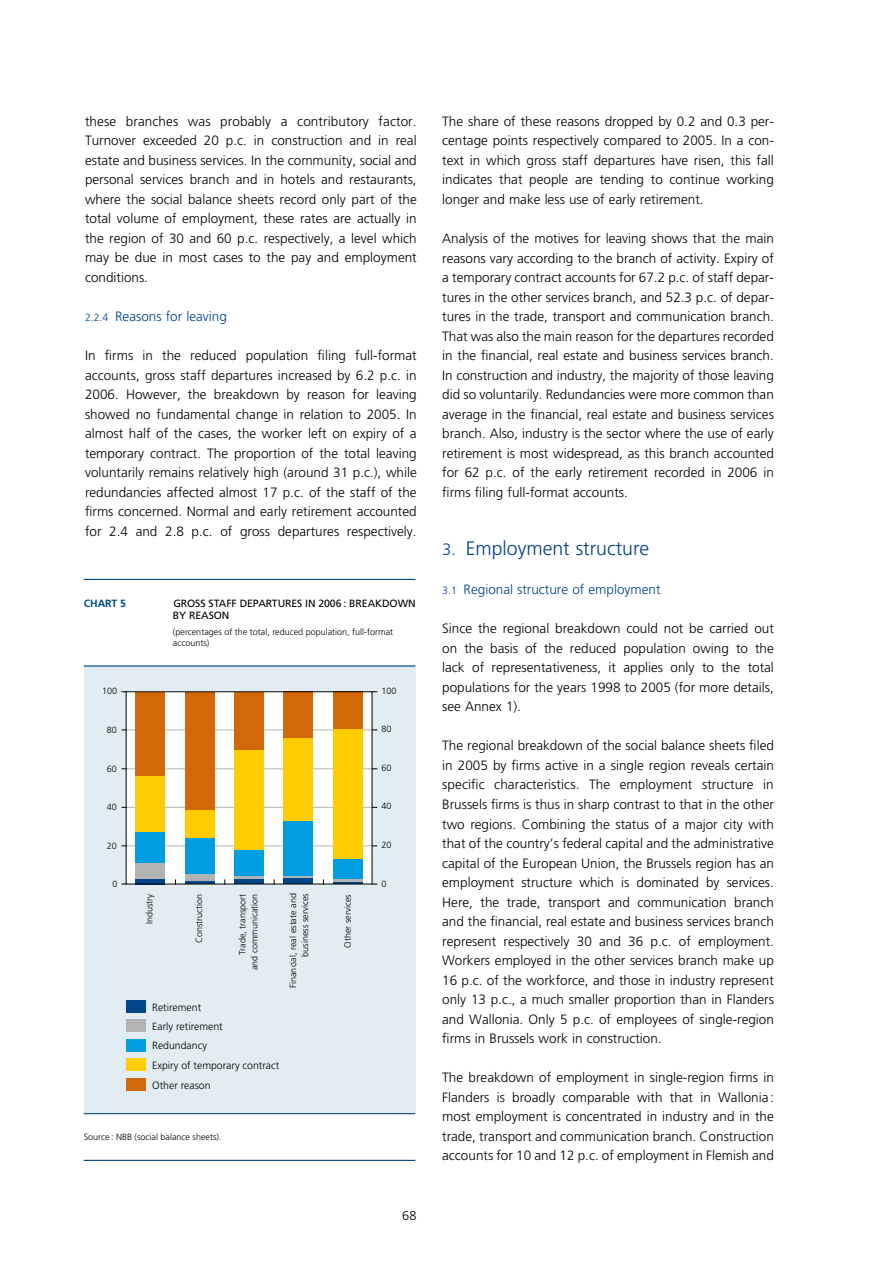
<style>
.page{position:relative;width:893px;height:1263px;background:#fff}
.page>*{position:absolute;margin:0;border:0;box-sizing:border-box;transform-origin:0 0}
.t1{font:300 19.5px "Frutiger LT";color:#00418a}
.t2{font:300 13.5px/19.5px "Frutiger LT";color:#000;text-align:justify}
.t3{font:300 13.5px "Frutiger LT";color:#00418a}
.t4{font:300 12.75px "Frutiger LT";color:#000}
.t5{font:300 10.5px "Frutiger LT";color:#000}
.t6{font:10.5px/12px "Frutiger LT";letter-spacing:-.01em;color:#000}
.t7{font:700 10.5px "Frutiger LT";color:#004a85}
.t8{font:300 9px/12px "Frutiger LT";color:#000;text-align:right}
.s1{font-size:10.5px}
.s2{font-size:16.5px}
</style>
<div class="page">
<div style="left:84px;top:666px;width:331px;height:447px;background:#e1edf3"></div>
<div style="left:126px;top:692px;width:246px;height:192px;background:#fff"></div>
<hr style="left:126px;top:729px;width:246px;height:1px;background:#b1b3b4">
<hr style="left:126px;top:768px;width:246px;height:1px;background:#b1b3b4">
<hr style="left:126px;top:807px;width:246px;height:1px;background:#b1b3b4">
<hr style="left:126px;top:845px;width:246px;height:1px;background:#b1b3b4">
<div style="left:136px;top:879px;width:29px;height:5px;background:#004588"></div>
<div style="left:136px;top:863px;width:29px;height:16px;background:#b1b3b4"></div>
<div style="left:136px;top:832px;width:29px;height:30px;background:#009ee0"></div>
<div style="left:136px;top:776px;width:29px;height:56px;background:#fc0"></div>
<div style="left:136px;top:692px;width:29px;height:84px;background:#d26809"></div>
<hr style="left:185px;top:881px;width:30px;height:3px;background:#004588">
<div style="left:185px;top:874px;width:30px;height:7px;background:#b1b3b4"></div>
<div style="left:185px;top:838px;width:30px;height:36px;background:#009ee0"></div>
<div style="left:185px;top:810px;width:30px;height:28px;background:#fc0"></div>
<div style="left:185px;top:692px;width:30px;height:117px;background:#d26809"></div>
<div style="left:234px;top:879px;width:30px;height:5px;background:#004588"></div>
<hr style="left:234px;top:876px;width:30px;height:3px;background:#b1b3b4">
<div style="left:234px;top:850px;width:30px;height:26px;background:#009ee0"></div>
<div style="left:234px;top:750px;width:30px;height:100px;background:#fc0"></div>
<div style="left:234px;top:692px;width:30px;height:57px;background:#d26809"></div>
<div style="left:284px;top:878px;width:29px;height:6px;background:#004588"></div>
<hr style="left:284px;top:876px;width:29px;height:2px;background:#b1b3b4">
<div style="left:284px;top:822px;width:29px;height:54px;background:#009ee0"></div>
<div style="left:284px;top:738px;width:29px;height:83px;background:#fc0"></div>
<div style="left:284px;top:692px;width:29px;height:46px;background:#d26809"></div>
<hr style="left:333px;top:879px;width:29px;height:2px;background:#b1b3b4">
<div style="left:333px;top:859px;width:29px;height:20px;background:#009ee0"></div>
<div style="left:333px;top:729px;width:29px;height:129px;background:#fc0"></div>
<div style="left:333px;top:692px;width:29px;height:37px;background:#d26809"></div>
<div style="left:126px;top:1078px;width:19px;height:13px;background:#d26809"></div>
<div style="left:126px;top:1058px;width:19px;height:13px;background:#fc0"></div>
<div style="left:126px;top:1038px;width:19px;height:13px;background:#009ee0"></div>
<div style="left:126px;top:1019px;width:19px;height:13px;background:#b1b3b4"></div>
<div style="left:126px;top:1000px;width:19px;height:13px;background:#004588"></div>
<hr style="left:84px;top:665px;width:331px;height:1px;background:#004588">
<hr style="left:84px;top:579px;width:331px;height:1px;background:#004588">
<hr style="left:84px;top:1113px;width:331px;height:1px;background:#004588">
<hr style="left:84px;top:1160px;width:331px;height:1px;background:#004588">
<p class="t2" style="left:85px;top:112px;width:333px">these branches was probably a contributory factor.<br>Turnover exceeded 20 p.c. in construction and in real estate and business services. In the community, social and personal services branch and in hotels and restaurants, where the social balance sheets record only part of the total volume of employment, these rates are actually in the region of 30 and 60 p.c. respectively, a level which may be due in most cases to the pay and employment conditions.</p>
<p class="t3" style="left:85px;top:309px;width:143px"><span class="s1">2.2.4</span> Reasons for leaving</p>
<p class="t2" style="left:85px;top:346px;width:333px">In firms in the reduced population filing full-format accounts, gross staff departures increased by 6.2 p.c. in 2006. However, the breakdown by reason for leaving showed no fundamental change in relation to 2005. In almost half of the cases, the worker left on expiry of a temporary contract. The proportion of the total leaving voluntarily remains relatively high (around 31 p.c.), while redundancies affected almost 17 p.c. of the staff of the firms concerned. Normal and early retirement accounted for 2.4 and 2.8 p.c. of gross departures respectively.</p>
<p class="t7" style="left:84px;top:597px;width:44px">CHART 5</p>
<p class="t6" style="left:173px;top:597px;width:244px">GROSS STAFF DEPARTURES IN 2006 : BREAKDOWN<br>BY REASON</p>
<p class="t8" style="left:173px;top:627px;width:222px;line-height:10.5px;text-align:left">(percentages of the total, reduced population, full-format accounts)</p>
<p class="t8" style="left:102px;top:685px;width:17px">100</p>
<p class="t8" style="left:107px;top:724px;width:12px">80</p>
<p class="t8" style="left:107px;top:763px;width:12px">60</p>
<p class="t8" style="left:107px;top:801px;width:12px">40</p>
<p class="t8" style="left:107px;top:840px;width:12px">20</p>
<p class="t8" style="left:113px;top:878px;width:7px">0</p>
<p class="t8" style="left:144px;top:924px;width:32px;rotate:-90deg">Industry</p>
<p class="t8" style="left:193px;top:943px;width:51px;rotate:-90deg">Construction</p>
<p class="t8" style="left:342px;top:948px;width:55px;rotate:-90deg">Other services</p>
<p class="t8" style="left:237px;top:970px;width:78px;rotate:-90deg">Trade, transport and communication</p>
<p class="t8" style="left:287px;top:988px;width:96px;rotate:-90deg">Financial, real estate and business services</p>
<p class="t5" style="left:152px;top:1001px;width:50px">Retirement</p>
<p class="t5" style="left:152px;top:1020px;width:72px">Early retirement</p>
<p class="t5" style="left:152px;top:1040px;width:56px">Redundancy</p>
<p class="t5" style="left:152px;top:1059px;width:129px">Expiry of temporary contract</p>
<p class="t5" style="left:152px;top:1080px;width:60px">Other reason</p>
<p class="t8" style="left:84px;top:1131px;width:139px">Source : NBB (social balance sheets).</p>
<p class="t8" style="left:381px;top:685px;width:17px">100</p>
<p class="t8" style="left:381px;top:723px;width:12px">80</p>
<p class="t8" style="left:381px;top:762px;width:12px">60</p>
<p class="t8" style="left:381px;top:800px;width:12px">40</p>
<p class="t8" style="left:381px;top:839px;width:12px">20</p>
<p class="t8" style="left:381px;top:878px;width:7px">0</p>
<p class="t4" style="left:402px;top:1209px;width:16px">68</p>
<p class="t2" style="left:442px;top:112px;width:333px">The share of these reasons dropped by 0.2 and 0.3 per&shy;centage points respectively compared to 2005. In a con&shy;text in which gross staff departures have risen, this fall indicates that people are tending to continue working longer and make less use of early retirement.</p>
<p class="t2" style="left:442px;top:229px;width:333px">Analysis of the motives for leaving shows that the main reasons vary according to the branch of activity. Expiry of a temporary contract accounts for 67.2 p.c. of staff depar&shy;tures in the other services branch, and 52.3 p.c. of depar&shy;tures in the trade, transport and communication branch.<br>That was also the main reason for the departures recorded in the financial, real estate and business services branch.<br>In construction and industry, the majority of those leaving did so voluntarily. Redundancies were more common than average in the financial, real estate and business services branch. Also, industry is the sector where the use of early retirement is most widespread, as this branch accounted for 62 p.c. of the early retirement recorded in 2006 in firms filing full-format accounts.</p>
<h1 class="t1" style="left:442px;top:537px;width:209px"><span class="s2">3.</span> Employment structure</h1>
<p class="t3" style="left:442px;top:582px;width:220px"><span class="s1">3.1</span> Regional structure of employment</p>
<p class="t2" style="left:442px;top:619px;width:333px">Since the regional breakdown could not be carried out on the basis of the reduced population owing to the lack of representativeness, it applies only to the total populations for the years 1998 to 2005 (for more details, see Annex 1).</p>
<p class="t2" style="left:442px;top:736px;width:333px">The regional breakdown of the social balance sheets filed in 2005 by firms active in a single region reveals certain specific characteristics. The employment structure in Brussels firms is thus in sharp contrast to that in the other two regions. Combining the status of a major city with that of the country’s federal capital and the administrative capital of the european Union, the Brussels region has an employment structure which is dominated by services.<br>Here, the trade, transport and communication branch and the financial, real estate and business services branch represent respectively 30 and 36 p.c. of employment.<br>Workers employed in the other services branch make up 16 p.c. of the workforce, and those in industry represent only 13 p.c., a much smaller proportion than in Flanders and Wallonia. Only 5 p.c. of employees of single-region firms in Brussels work in construction.</p>
<p class="t2" style="left:442px;top:1068px;width:333px">The breakdown of employment in single-region firms in Flanders is broadly comparable with that in Wallonia : most employment is concentrated in industry and in the trade, transport and communication branch. Construction accounts for 10 and 12 p.c. of employment in Flemish and</p>
</div>
